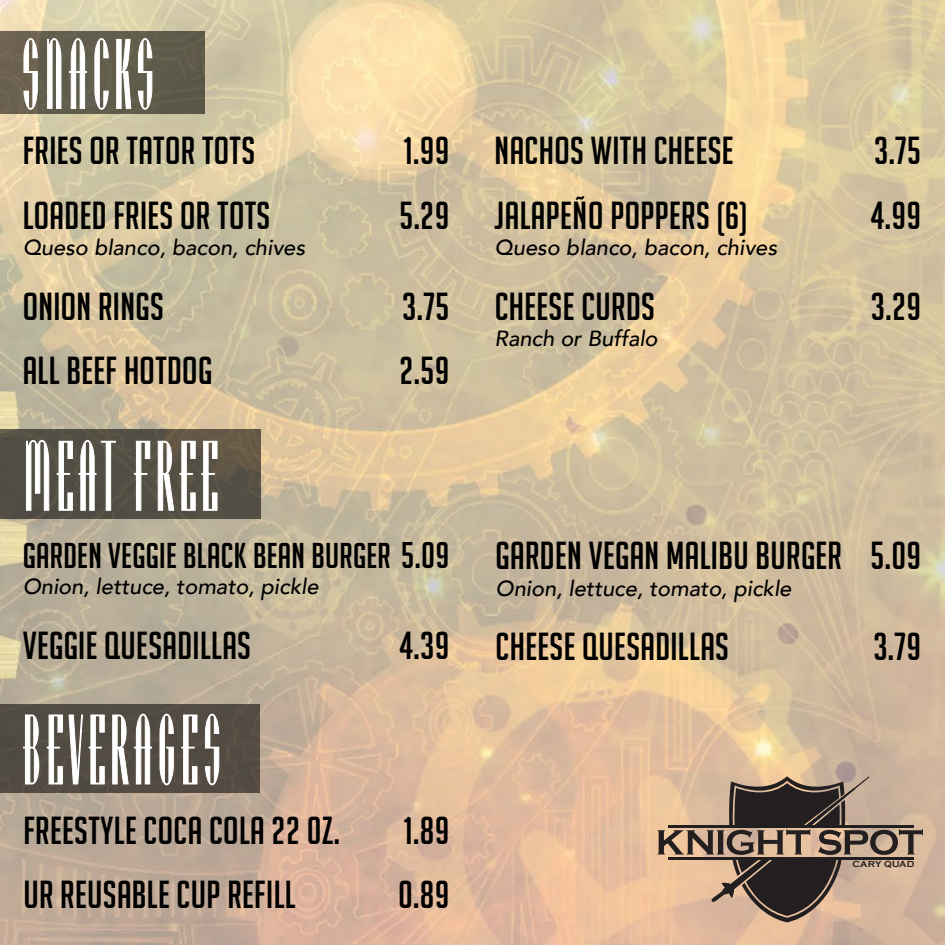
<style>
.page{position:relative;width:945px;height:945px;background:#fff}
.page>*{position:absolute;margin:0;border:0;box-sizing:border-box;transform-origin:0 0}
.t1{font:96.88px "Arcadia";letter-spacing:.04em;color:#fff}
.t2{font:38.12px "Big Noodle Titling";letter-spacing:.01em;color:#000}
.t3{font:35px "Big Noodle Titling";letter-spacing:.01em;color:#000}
.t4{font:italic 500 21.88px "Avenir";color:#000}
.t5{font:700 9.06px "Copperplate Gothic";letter-spacing:.015em;color:#231f20}
.s1{font-size:36.25px}
</style>
<div class="page">
<img style="left:0;top:0;width:945px;height:945px">
<div style="left:0;top:32px;width:204px;height:82px;background:linear-gradient(to right,#6a6250,#5c594a)"></div>
<svg style="left:23px;top:38px;width:15px;height:72px"></svg>
<svg style="left:47px;top:38px;width:15px;height:71px"></svg>
<svg style="left:69px;top:38px;width:18px;height:71px"></svg>
<svg style="left:94px;top:38px;width:15px;height:72px"></svg>
<svg style="left:116px;top:39px;width:16px;height:70px"></svg>
<svg style="left:138px;top:38px;width:15px;height:72px"></svg>
<svg style="left:0;top:429px;width:261px;height:90px;fill:#534f45"></svg>
<svg style="left:26px;top:440px;width:23px;height:71px"></svg>
<svg style="left:56px;top:440px;width:60px;height:71px"></svg>
<svg style="left:134px;top:441px;width:17px;height:70px"></svg>
<svg style="left:158px;top:441px;width:60px;height:70px"></svg>
<div style="left:0;top:704px;width:259px;height:89px;background:#524b43"></div>
<svg style="left:23px;top:714px;width:17px;height:71px"></svg>
<svg style="left:47px;top:714px;width:58px;height:71px"></svg>
<svg style="left:112px;top:713px;width:40px;height:72px"></svg>
<svg style="left:159px;top:713px;width:15px;height:73px"></svg>
<svg style="left:181px;top:714px;width:17px;height:71px"></svg>
<svg style="left:205px;top:713px;width:15px;height:73px"></svg>
<svg style="left:658px;top:776px;width:265px;height:146px"></svg>
<h2 class="t1" style="left:21px;top:28px;width:136px">SNACKS</h2>
<p class="t2" style="left:23px;top:130px;width:234px">FRIES OR TATOR TOTS</p>
<p class="t2" style="left:404px;top:130px;width:47px">1.99</p>
<p class="t2" style="left:23px;top:195px;width:249px">LOADED FRIES OR TOTS</p>
<p class="t2" style="left:399px;top:195px;width:51px">5.29</p>
<p class="t4" style="left:23px;top:234px;width:284px">Queso blanco, bacon, chives</p>
<p class="t2" style="left:23px;top:286px;width:143px">ONION RINGS</p>
<p class="t2" style="left:402px;top:286px;width:48px">3.75</p>
<p class="t2" style="left:23px;top:350px;width:191px">ALL BEEF HOTDOG</p>
<p class="t2" style="left:399px;top:350px;width:51px">2.59</p>
<h2 class="t1" style="left:23px;top:430px;width:197px">MEAT FREE</h2>
<p class="t3" style="left:23px;top:537px;width:428px">GARDEN VEGGIE BLACK BEAN BURGER <span class="s1">5.09</span></p>
<p class="t4" style="left:23px;top:574px;width:297px">Onion, lettuce, tomato, pickle</p>
<p class="t2" style="left:23px;top:625px;width:230px">VEGGIE QUESADILLAS</p>
<p class="t2" style="left:399px;top:625px;width:52px">4.39</p>
<h2 class="t1" style="left:22px;top:704px;width:201px">BEVERAGES</h2>
<p class="t2" style="left:23px;top:810px;width:318px">FREESTYLE COCA COLA 22 0Z.</p>
<p class="t2" style="left:404px;top:810px;width:47px">1.89</p>
<p class="t2" style="left:23px;top:874px;width:274px">UR REUSABLE CUP REFILL</p>
<p class="t2" style="left:398px;top:874px;width:53px">0.89</p>
<p class="t2" style="left:495px;top:130px;width:240px">NACHOS WITH CHEESE</p>
<p class="t2" style="left:874px;top:130px;width:48px">3.75</p>
<p class="t2" style="left:495px;top:195px;width:255px">JALAPEÑO POPPERS (6)</p>
<p class="t2" style="left:871px;top:195px;width:52px">4.99</p>
<p class="t4" style="left:495px;top:234px;width:284px">Queso blanco, bacon, chives</p>
<p class="t2" style="left:495px;top:286px;width:162px">CHEESE CURDS</p>
<p class="t2" style="left:871px;top:286px;width:52px">3.29</p>
<p class="t4" style="left:495px;top:325px;width:164px">Ranch or Buffalo</p>
<p class="t2" style="left:496px;top:535px;width:427px">GARDEN VEGAN MALIBU BURGER 5.09</p>
<p class="t4" style="left:496px;top:575px;width:297px">Onion, lettuce, tomato, pickle</p>
<p class="t2" style="left:496px;top:626px;width:235px">CHEESE QUESADILLAS</p>
<p class="t2" style="left:873px;top:626px;width:49px">3.79</p>
<p class="t5" style="left:852px;top:859px;width:64px">CARY QUAD</p>
</div>
